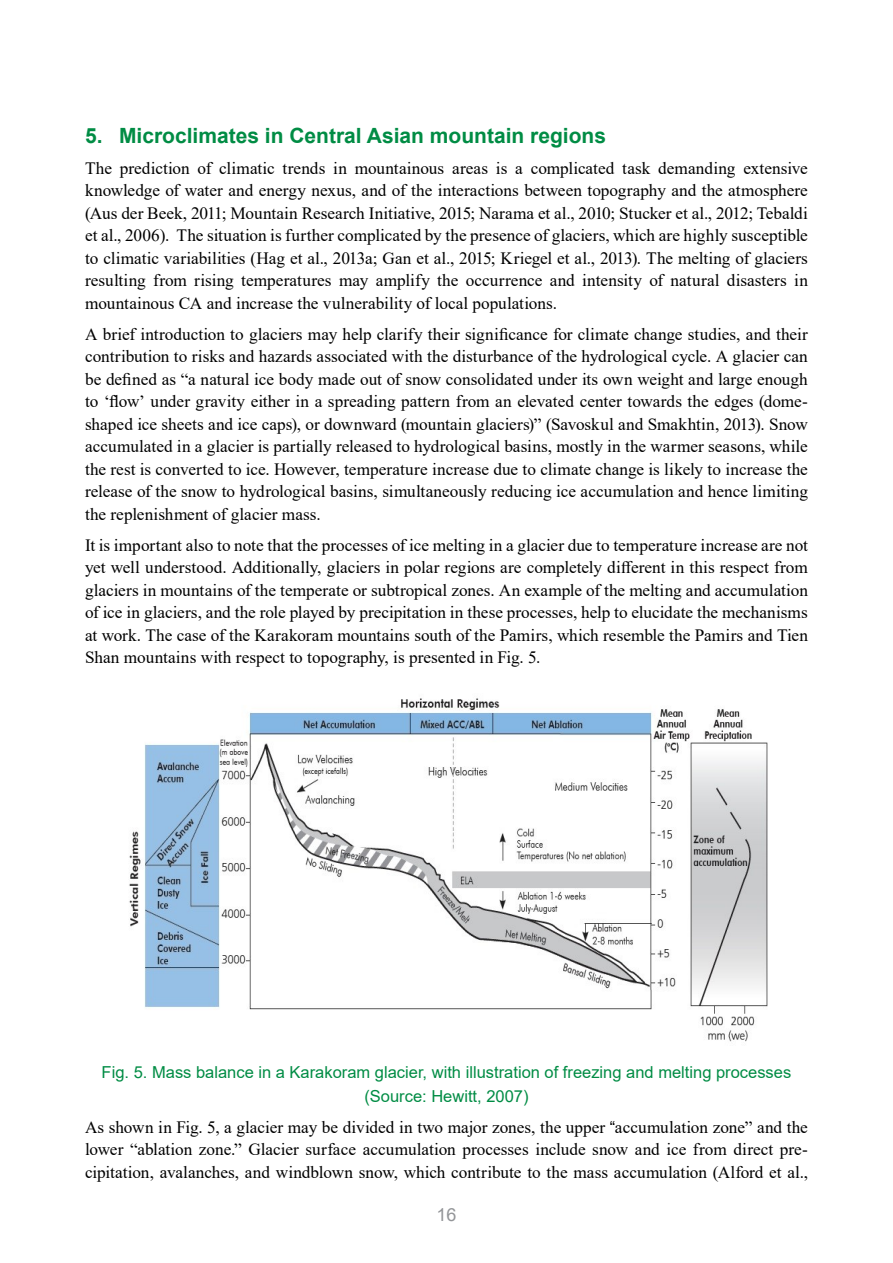
<style>
.page{position:relative;width:893px;height:1263px;background:#fff}
.page>*{position:absolute;margin:0;border:0;box-sizing:border-box;transform-origin:0 0}
.t1{font:700 21px "Arial";color:#008c44}
.t2{font:18px "Arial";color:#939598}
.t3{font:17.25px/22.5px "Times New Roman";color:#000;text-align:justify}
.t4{font:16.5px/24px "Arial";color:#008c44;text-align:center}
.s1{font-family:"Arial";font-size:16.5px}
</style>
<div class="page">
<img style="left:129px;top:698px;width:639px;height:344px">
<p class="t1" style="left:85px;top:121px;width:523px">5. Microclimates in Central Asian mountain regions</p>
<p class="t3" style="left:85px;top:156px;width:724px">The prediction of climatic trends in mountainous areas is a complicated task demanding extensive knowledge of water and energy nexus, and of the interactions between topography and the atmosphere (Aus der Beek, 2011; Mountain Research Initiative, 2015; Narama et al., 2010; Stucker et al., 2012; Tebaldi et al., 2006). The situation is further complicated by the presence of glaciers, which are highly susceptible to climatic variabilities (Hag et al., 2013a; Gan et al., 2015; Kriegel et al., 2013). The melting of glaciers resulting from rising temperatures may amplify the occurrence and intensity of natural disasters in mountainous CA and increase the vulnerability of local populations.</p>
<p class="t3" style="left:85px;top:322px;width:724px">A brief introduction to glaciers may help clarify their significance for climate change studies, and their contribution to risks and hazards associated with the disturbance of the hydrological cycle. A glacier can be defined as “a natural ice body made out of snow consolidated under its own weight and large enough to ‘flow’ under gravity either in a spreading pattern from an elevated center towards the edges (dome&shy;shaped ice sheets and ice caps), or downward (mountain glaciers)” (Savoskul and Smakhtin, 2013). Snow accumulated in a glacier is partially released to hydrological basins, mostly in the warmer seasons, while the rest is converted to ice. However, temperature increase due to climate change is likely to increase the release of the snow to hydrological basins, simultaneously reducing ice accumulation and hence limiting the replenishment of glacier mass.</p>
<p class="t3" style="left:85px;top:533px;width:724px">It is important also to note that the processes of ice melting in a glacier due to temperature increase are not yet well understood. Additionally, glaciers in polar regions are completely different in this respect from glaciers in mountains of the temperate or subtropical zones. An example of the melting and accumulation of ice in glaciers, and the role played by precipitation in these processes, help to elucidate the mechanisms at work. The case of the Karakoram mountains south of the Pamirs, which resemble the Pamirs and Tien Shan mountains with respect to topography, is presented in Fig. 5.</p>
<p class="t4" style="left:102px;top:1060px;width:691px">Fig. 5. Mass balance in a Karakoram glacier, with illustration of freezing and melting processes (Source: Hewitt, 2007)</p>
<p class="t3" style="left:85px;top:1115px;width:724px">As shown in Fig. 5, a glacier may be divided in two major zones, the upper <span class="s1">“</span>accumulation zone” and the lower “ablation zone.” Glacier surface accumulation processes include snow and ice from direct pre&shy;cipitation, avalanches, and windblown snow, which contribute to the mass accumulation (Alford et al.,</p>
<p class="t2" style="left:436px;top:1202px;width:22px">16</p>
</div>
